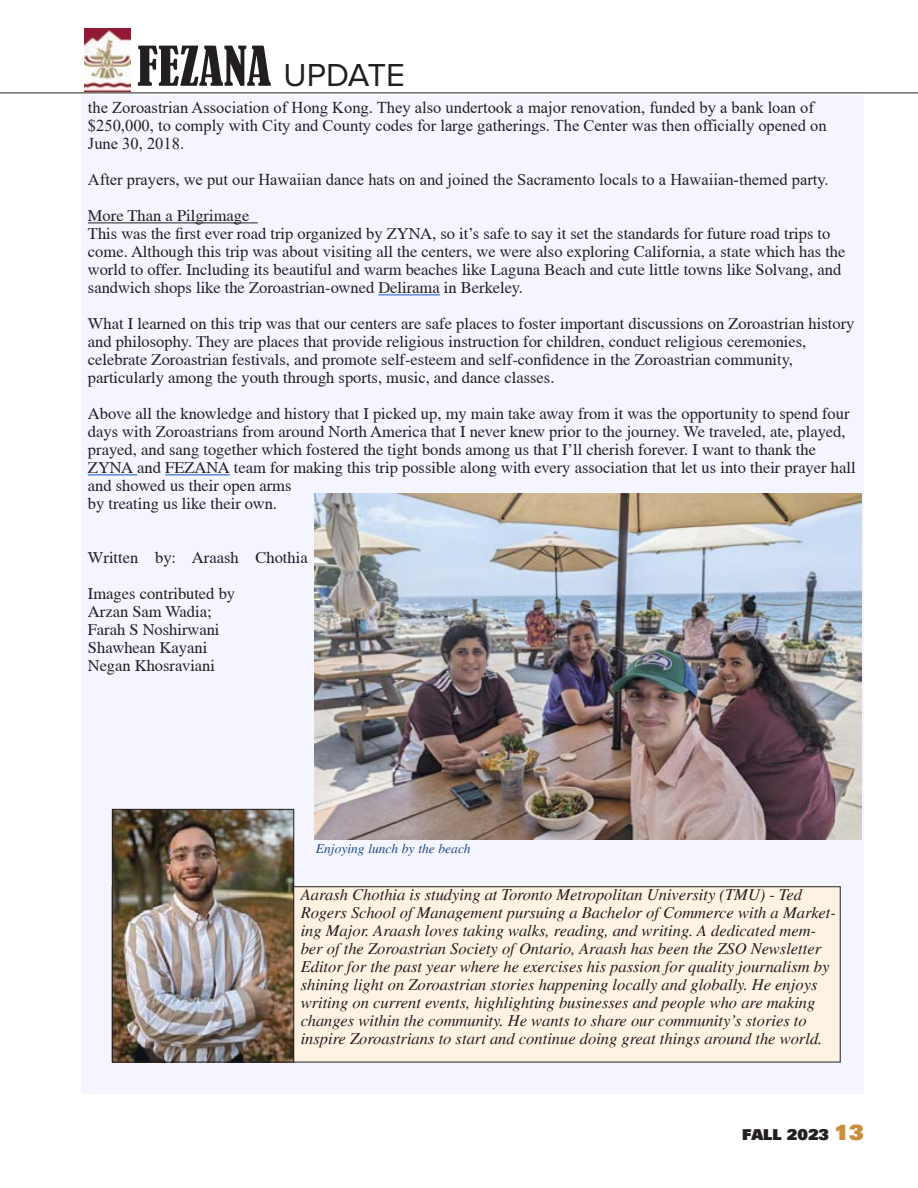
<style>
.page{position:relative;width:918px;height:1188px;background:#fff}
.page>*{position:absolute;margin:0;border:0;box-sizing:border-box;transform-origin:0 0}
.t1{font:condensed 51px "Bernard";color:#231f20}
.t2{font:16.5px/18px "Times";color:#231f20}
.t3{font:italic 16.5px/18px "Times";color:#231f20}
.t4{font:16.5px/18px "Times New Roman";color:#231f20}
.t5{font:900 15px "Univers";color:#231f20}
.t6{font:italic 13.5px "Times";color:#1f497d}
.s1{font-family:"Proxima Nova";font-stretch:normal;font-size:33px}
.s2{font-size:21px;color:#c98f3d}
</style>
<div class="page">
<hr style="left:0;top:93px;width:918px;height:1px;background:#231f20">
<img style="left:84px;top:28px;width:46px;height:63px">
<div style="left:81px;top:95px;width:783px;height:999px;background:#f5f5ff"></div>
<hr style="left:88px;top:222px;width:170px;height:1px;background:#231f20">
<hr style="left:378px;top:294px;width:62px;height:1px;background:#15c">
<hr style="left:88px;top:474px;width:49px;height:1px;background:#15c">
<hr style="left:165px;top:474px;width:65px;height:1px;background:#15c">
<img style="left:314px;top:494px;width:548px;height:346px">
<div style="left:112px;top:887px;width:728px;height:175px;background:#fef2e3"></div>
<img style="left:114px;top:811px;width:178px;height:249px">
<div style="left:112px;top:809px;width:182px;height:253px;border:1px solid #231f20"></div>
<h1 class="t1" style="left:137px;top:37px;width:269px">FEZANA <span class="s1">UPDATE</span></h1>
<p class="t4" style="left:88px;top:98px;width:740px">the Zoroastrian Association of Hong Kong. They also undertook a major renovation, funded by a bank loan of $250,000, to comply with City and County codes for large gatherings. The Center was then officially opened on<br>June 30, 2018.</p>
<p class="t4" style="left:88px;top:170px;width:742px">After prayers, we put our Hawaiian dance hats on and joined the Sacramento locals to a Hawaiian-themed party.</p>
<p class="t2" style="left:88px;top:207px;width:759px">More Than a Pilgrimage<br>This was the first ever road trip organized by ZYNA, so it’s safe to say it set the standards for future road trips to come. Although this trip was about visiting all the centers, we were also exploring California, a state which has the world to offer. Including its beautiful and warm beaches like Laguna Beach and cute little towns like Solvang, and sandwich shops like the Zoroastrian-owned Delirama in Berkeley.</p>
<p class="t2" style="left:88px;top:315px;width:768px">What I learned on this trip was that our centers are safe places to foster important discussions on Zoroastrian history and philosophy. They are places that provide religious instruction for children, conduct religious ceremonies, celebrate Zoroastrian festivals, and promote self-esteem and self-confidence in the Zoroastrian community, particularly among the youth through sports, music, and dance classes.</p>
<p class="t2" style="left:88px;top:405px;width:769px">Above all the knowledge and history that I picked up, my main take away from it was the opportunity to spend four days with Zoroastrians from around North America that I never knew prior to the journey. We traveled, ate, played, prayed, and sang together which fostered the tight bonds among us that I’ll cherish forever. I want to thank the ZYNA and FEZANA team for making this trip possible along with every association that let us into their prayer hall and showed us their open arms<br>by treating us like their own.</p>
<p class="t2" style="left:88px;top:540px;width:221px;line-height:36px">Written by: Araash Chothia<br>Images contributed by</p>
<p class="t2" style="left:88px;top:603px;width:133px">Arzan Sam Wadia;<br>Farah S Noshirwani<br>Shawhean Kayani<br>Negan Khosraviani</p>
<p class="t6" style="left:316px;top:841px;width:156px">Enjoying lunch by the beach</p>
<p class="t3" style="left:301px;top:885px;width:537px">Aarash Chothia is studying at Toronto Metropolitan University (TMU) - Ted Rogers School of Management pursuing a Bachelor of Commerce with a Market&shy;ing Major. Araash loves taking walks, reading, and writing. A dedicated mem&shy;ber of the Zoroastrian Society of Ontario, Araash has been the ZSO Newsletter Editor for the past year where he exercises his passion for quality journalism by shining light on Zoroastrian stories happening locally and globally. He enjoys writing on current events, highlighting businesses and people who are making changes within the community. He wants to share our community’s stories to inspire Zoroastrians to start and continue doing great things around the world.</p>
<p class="t5" style="left:742px;top:1125px;width:123px">FALL 2023 <span class="s2">13</span></p>
</div>
